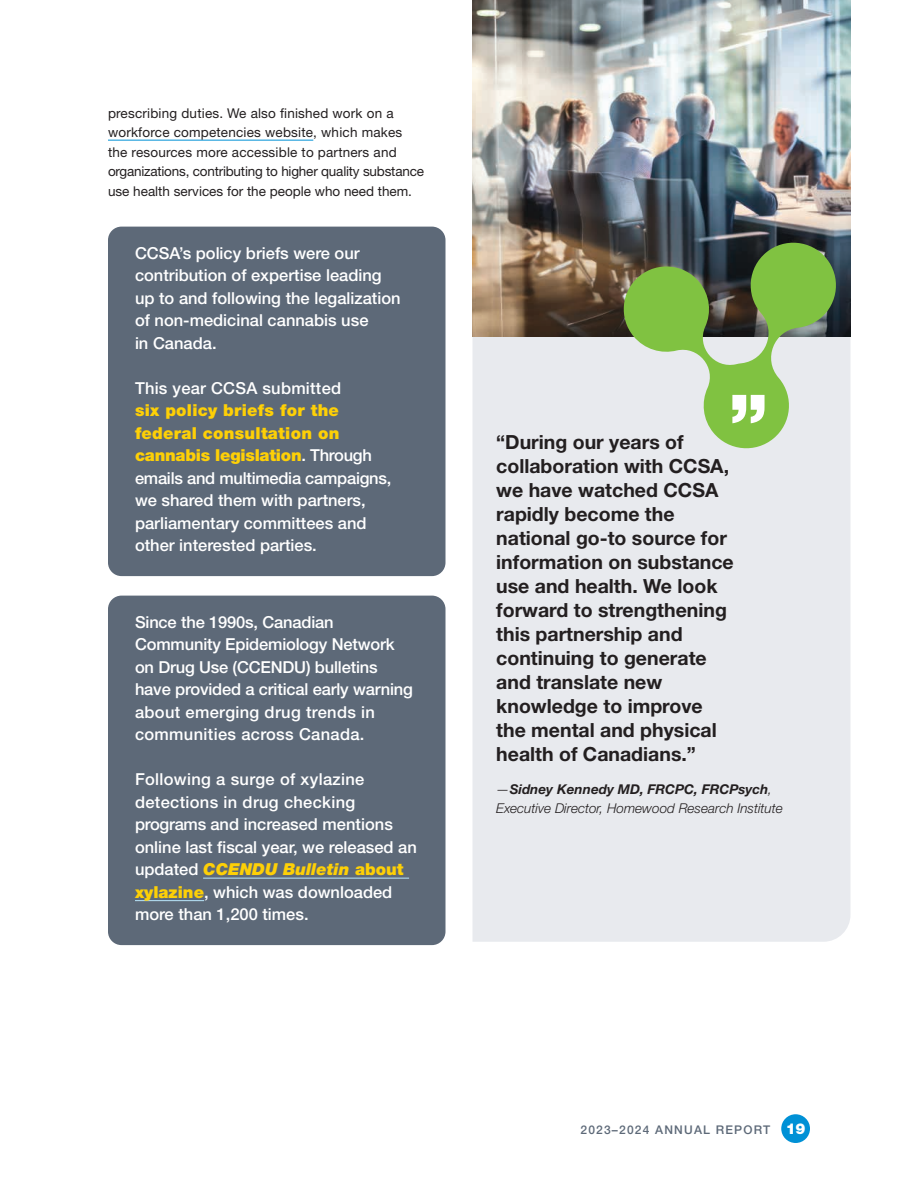
<style>
.page{position:relative;width:918px;height:1188px;background:#fff}
.page>*{position:absolute;margin:0;border:0;box-sizing:border-box;transform-origin:0 0}
.t1{font:900 75px "Helvetica Neue LT Std";color:#fff}
.body_Quote{font:700 19.5px/24px "Helvetica Neue LT Std";color:#231f20}
.body_callout_box{font:500 16.5px/22.5px "Helvetica Neue LT Std";color:#fff}
.body_text{font:13.5px/19.5px "Helvetica Neue LT Std";letter-spacing:.015em;color:#231f20}
.body_quote_by{font:italic 300 13.5px/19.5px "Helvetica Neue LT Std";color:#231f20}
.t2{font:500 12px "Helvetica Neue LT Std";letter-spacing:.1em;color:#5d6978}
.s1{font-weight:900;color:#fed006}
.s2{font-weight:900;font-style:italic;color:#fed006}
.s3{font-weight:700}
.s4{font-weight:900;font-size:15px;color:#fff}
</style>
<div class="page">
<div style="left:781px;top:1114px;width:29px;height:29px;background:#0091d6;border-radius:50%"></div>
<hr style="left:108px;top:140px;width:205px;height:1px;background:#0091d6">
<div style="left:108px;top:227px;width:338px;height:349px;background:#5d6978;border-radius:14px"></div>
<div style="left:108px;top:596px;width:338px;height:349px;background:#5d6978;border-radius:14px"></div>
<hr style="left:203px;top:878px;width:206px;height:1px;background:#b9e5fa">
<hr style="left:135px;top:900px;width:69px;height:1px;background:#b9e5fa">
<div style="left:472px;top:337px;width:378px;height:605px;background:#e8eaee"></div>
<img style="left:472px;top:0;width:378px;height:337px">
<svg style="left:619px;top:237px;width:221px;height:216px"></svg>
<p class="body_text" style="left:108px;top:103px;width:317px">prescribing duties. We also finished work on a workforce competencies website, which makes the resources more accessible to partners and organizations, contributing to higher quality substance use health services for the people who need them.</p>
<p class="body_callout_box" style="left:135px;top:241px;width:267px">CCSA’s policy briefs were our contribution of expertise leading up to and following the legalization of non-medicinal cannabis use<br>in Canada.</p>
<p class="body_callout_box" style="left:135px;top:376px;width:258px">This year CCSA submitted<br><span class="s1">six policy briefs for the federal consultation on cannabis legislation</span>. Through emails and multimedia campaigns, we shared them with partners, parliamentary committees and other interested parties.</p>
<p class="body_callout_box" style="left:135px;top:610px;width:279px">Since the 1990s, Canadian<br>Community Epidemiology Network on Drug Use (CCENDU) bulletins have provided a critical early warning about emerging drug trends in communities across Canada.</p>
<p class="body_callout_box" style="left:135px;top:768px;width:283px">Following a surge of xylazine detections in drug checking programs and increased mentions online last fiscal year, we released an updated <span class="s2">CCENDU Bulletin</span> <span class="s1">about xylazine</span>, which was downloaded more than 1,200 times.</p>
<h1 class="t1" style="left:729px;top:377px;width:40px">”</h1>
<p class="body_Quote" style="left:496px;top:429px;width:239px">“During our years of collaboration with CCSA, we have watched CCSA rapidly become the national go-to source for information on substance use and health. We look forward to strengthening this partnership and continuing to generate and translate new knowledge to improve the mental and physical health of Canadians.”</p>
<p class="body_quote_by" style="left:496px;top:779px;width:288px">—<span class="s3">Sidney Kennedy MD, FRCPC, FRCPsych</span>,<br>Executive Director, Homewood Research Institute</p>
<p class="t2" style="left:580px;top:1122px;width:226px">2023–2024 ANNUAL REPORT <span class="s4">19</span></p>
</div>
